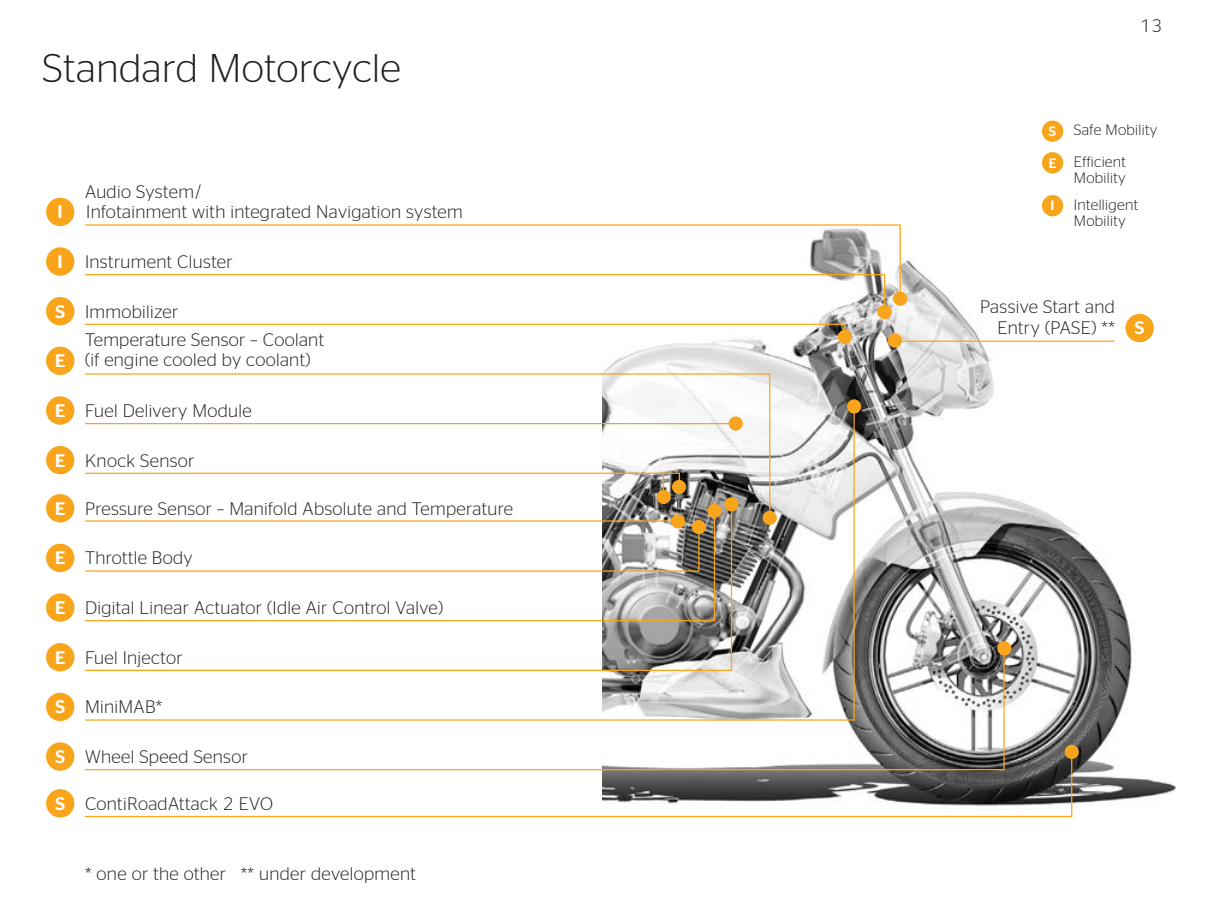
<style>
.page{position:relative;width:1205px;height:908px;background:#fff}
.page>*{position:absolute;margin:0;border:0;box-sizing:border-box;transform-origin:0 0}
.A_Zwischentitel{font:300 40px "Continental Stag Sans";letter-spacing:.015em;color:#231f20}
.B_Copy{font:300 18px/20.5px "Continental Stag Sans";letter-spacing:.02em;color:#231f20;text-align:right}
.B_Copy-2{font:500 18px "Continental Stag Sans";color:#fff}
.C_Seitenzahl{font:300 18px "Continental Stag Sans";color:#231f20}
.B_Copy-3{font:300 15px/16.2px "Continental Stag Sans";letter-spacing:.02em;color:#231f20}
.B_Copy-4{font:500 13.5px "Continental Stag Sans";color:#fff}
</style>
<div class="page">
<div style="left:46px;top:197px;width:28px;height:29px;background:#f9a51b;border-radius:50%"></div>
<div style="left:46px;top:247px;width:28px;height:28px;background:#f9a51b;border-radius:50%"></div>
<div style="left:46px;top:297px;width:28px;height:28px;background:#f9a51b;border-radius:50%"></div>
<div style="left:46px;top:346px;width:28px;height:29px;background:#f9a51b;border-radius:50%"></div>
<div style="left:46px;top:396px;width:28px;height:28px;background:#f9a51b;border-radius:50%"></div>
<div style="left:46px;top:446px;width:28px;height:28px;background:#f9a51b;border-radius:50%"></div>
<div style="left:46px;top:494px;width:28px;height:28px;background:#f9a51b;border-radius:50%"></div>
<div style="left:46px;top:543px;width:28px;height:29px;background:#f9a51b;border-radius:50%"></div>
<div style="left:46px;top:593px;width:28px;height:28px;background:#f9a51b;border-radius:50%"></div>
<div style="left:46px;top:642px;width:28px;height:29px;background:#f9a51b;border-radius:50%"></div>
<div style="left:46px;top:692px;width:28px;height:28px;background:#f9a51b;border-radius:50%"></div>
<div style="left:46px;top:742px;width:28px;height:28px;background:#f9a51b;border-radius:50%"></div>
<div style="left:46px;top:788px;width:28px;height:29px;background:#f9a51b;border-radius:50%"></div>
<img style="left:604px;top:123px;width:572px;height:681px">
<div style="left:893px;top:291px;width:14px;height:14px;background:#f9a51b;border-radius:50%"></div>
<div style="left:877px;top:305px;width:14px;height:14px;background:#f9a51b;border-radius:50%"></div>
<div style="left:888px;top:333px;width:14px;height:14px;background:#f9a51b;border-radius:50%"></div>
<div style="left:847px;top:399px;width:14px;height:14px;background:#f9a51b;border-radius:50%"></div>
<div style="left:997px;top:641px;width:14px;height:14px;background:#f9a51b;border-radius:50%"></div>
<svg style="left:1064px;top:744px;width:15px;height:14px"></svg>
<div style="left:838px;top:330px;width:14px;height:14px;background:#f9a51b;border-radius:50%"></div>
<svg style="left:85px;top:224px;width:816px;height:75px"></svg>
<svg style="left:85px;top:273px;width:801px;height:40px"></svg>
<svg style="left:85px;top:323px;width:761px;height:15px"></svg>
<svg style="left:85px;top:372px;width:686px;height:34px"></svg>
<svg style="left:85px;top:406px;width:770px;height:240px"></svg>
<svg style="left:85px;top:751px;width:988px;height:66px"></svg>
<svg style="left:85px;top:646px;width:920px;height:124px"></svg>
<hr style="left:895px;top:340px;width:220px;height:1px;background:#f9a51b">
<div style="left:1125px;top:314px;width:29px;height:28px;background:#f9a51b;border-radius:50%"></div>
<div style="left:1042px;top:120px;width:21px;height:22px;background:#f9a51b;border-radius:50%"></div>
<div style="left:1042px;top:195px;width:21px;height:21px;background:#f9a51b;border-radius:50%"></div>
<div style="left:1042px;top:152px;width:21px;height:21px;background:#f9a51b;border-radius:50%"></div>
<p class="A_Zwischentitel" style="left:43px;top:46px;width:360px">Standard Motorcycle</p>
<p class="B_Copy" style="left:85px;top:181px;width:117px">Audio System/</p>
<p class="B_Copy-2" style="left:58px;top:201px;width:7px">I</p>
<p class="B_Copy" style="left:86px;top:201px;width:378px">Infotainment with integrated Navigation system</p>
<p class="B_Copy-2" style="left:58px;top:251px;width:7px">I</p>
<p class="B_Copy" style="left:85px;top:251px;width:149px">Instrument Cluster</p>
<p class="B_Copy-2" style="left:55px;top:301px;width:11px">S</p>
<p class="B_Copy" style="left:85px;top:300px;width:95px">Immobilizer</p>
<p class="B_Copy" style="left:85px;top:329px;width:240px">Temperature Sensor – Coolant</p>
<p class="B_Copy-2" style="left:55px;top:350px;width:12px">E</p>
<p class="B_Copy" style="left:85px;top:349px;width:227px">(if engine cooled by coolant)</p>
<p class="B_Copy-2" style="left:55px;top:400px;width:12px">E</p>
<p class="B_Copy" style="left:85px;top:400px;width:168px">Fuel Delivery Module</p>
<p class="B_Copy-2" style="left:55px;top:449px;width:12px">E</p>
<p class="B_Copy" style="left:85px;top:449px;width:111px">Knock Sensor</p>
<p class="B_Copy-2" style="left:55px;top:497px;width:12px">E</p>
<p class="B_Copy" style="left:85px;top:497px;width:429px">Pressure Sensor – Manifold Absolute and Temperature</p>
<p class="B_Copy-2" style="left:55px;top:547px;width:12px">E</p>
<p class="B_Copy" style="left:85px;top:547px;width:109px">Throttle Body</p>
<p class="B_Copy-2" style="left:55px;top:597px;width:12px">E</p>
<p class="B_Copy" style="left:85px;top:597px;width:359px">Digital Linear Actuator (Idle Air Control Valve)</p>
<p class="B_Copy-2" style="left:55px;top:646px;width:12px">E</p>
<p class="B_Copy" style="left:85px;top:646px;width:99px">Fuel Injector</p>
<p class="B_Copy-2" style="left:55px;top:696px;width:11px">S</p>
<p class="B_Copy" style="left:85px;top:696px;width:79px">MiniMAB*</p>
<p class="B_Copy" style="left:85px;top:745px;width:164px">Wheel Speed Sensor</p>
<p class="B_Copy" style="left:85px;top:792px;width:189px">ContiRoadAttack 2 EVO</p>
<p class="B_Copy-2" style="left:55px;top:745px;width:11px">S</p>
<p class="B_Copy-2" style="left:55px;top:792px;width:11px">S</p>
<p class="B_Copy" style="left:85px;top:862px;width:332px">* one or the other ** under development</p>
<p class="C_Seitenzahl" style="left:1140px;top:16px;width:24px">13</p>
<p class="B_Copy-4" style="left:1049px;top:123px;width:9px">S</p>
<p class="B_Copy-3" style="left:1074px;top:122px;width:85px">Safe Mobility</p>
<p class="B_Copy-4" style="left:1049px;top:155px;width:9px">E</p>
<p class="B_Copy-4" style="left:1050px;top:198px;width:5px">I</p>
<p class="B_Copy-3" style="left:1074px;top:153px;width:54px">Efficient<br>Mobility</p>
<p class="B_Copy-3" style="left:1074px;top:196px;width:66px">Intelligent<br>Mobility</p>
<p class="B_Copy" style="left:980px;top:296px;width:136px">Passive Start and<br>Entry (PASE) **</p>
<p class="B_Copy-2" style="left:1135px;top:317px;width:11px">S</p>
</div>
